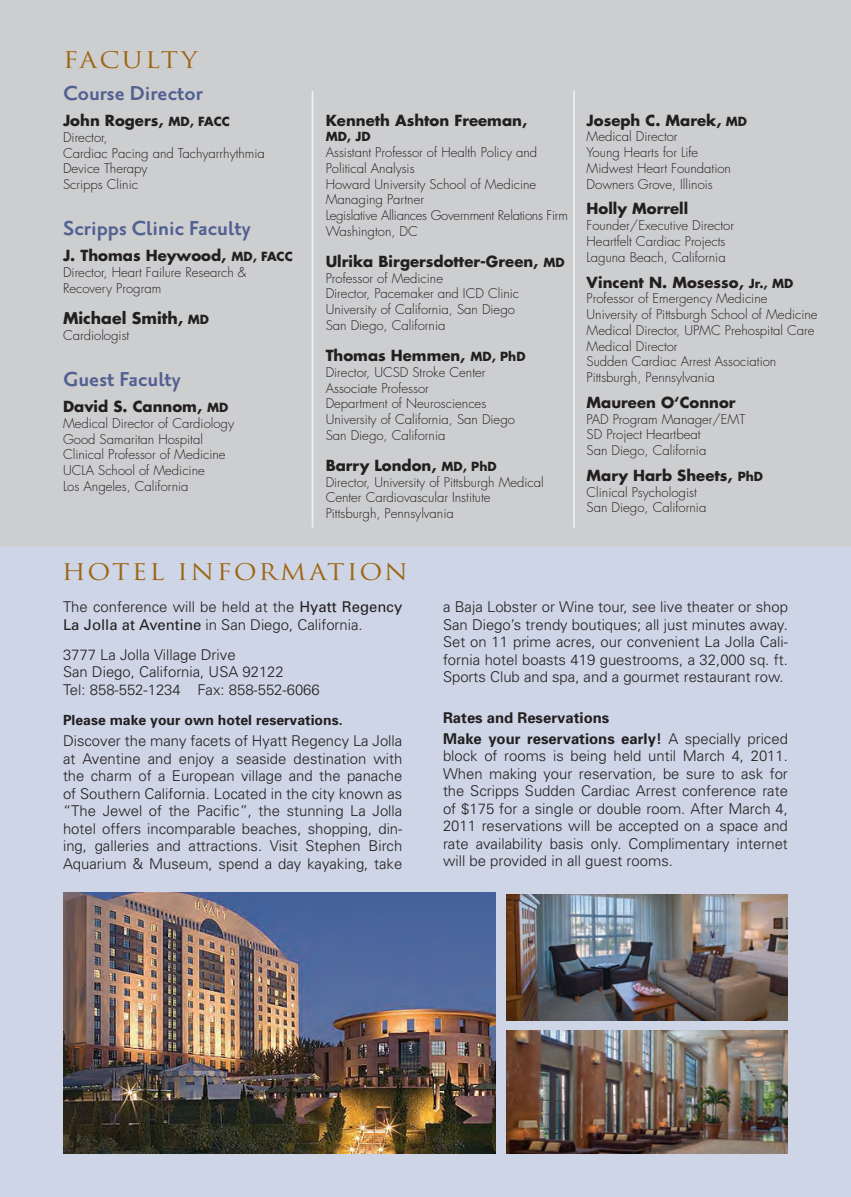
<style>
.page{position:relative;width:851px;height:1197px;background:#fff}
.page>*{position:absolute;margin:0;border:0;box-sizing:border-box;transform-origin:0 0}
.t1{font:700 24.5px "Priori San";color:#536192}
.t2{font:22.4px "Trajan Pro";letter-spacing:.09em;color:#9e6512;scale:1.12 1}
.t3{font:700 15.75px "Futura";color:#231f20}
.t4{font:300 14.88px/17.5px "Univers";color:#231f20;text-align:justify}
.t5{font:700 14.88px "Futura";color:#231f20}
.t6{font:700 14.88px/21.3px "Univers";color:#231f20}
.t7{font:700 14px "Univers";color:#231f20}
.t8{font:300 13.12px/15.8px "Futura";color:#231f20}
.t9{font:700 12.25px "Futura";color:#231f20}
.s1{font-size:12.25px}
.s2{font-weight:400}
.s3{font-weight:300}
</style>
<div class="page">
<div style="left:0;top:0;width:850px;height:556px;background:#cdced0"></div>
<div style="left:0;top:548px;width:850px;height:649px;background:#cdd5e6"></div>
<img style="left:63px;top:893px;width:432px;height:260px">
<img style="left:506px;top:894px;width:282px;height:126px">
<img style="left:506px;top:1030px;width:282px;height:123px">
<hr style="left:312px;top:91px;width:1px;height:437px;background:#fff">
<hr style="left:573px;top:91px;width:2px;height:437px;background:#fff">
<h2 class="t2" style="left:63px;top:46px;width:19px">FACU</h2>
<h2 class="t2" style="left:145px;top:46px;width:48px">LTY</h2>
<h1 class="t1" style="left:63px;top:80px;width:141px">Course Director</h1>
<p class="t5" style="left:63px;top:111px;width:168px">John Rogers, <span class="s1">MD, FACC</span></p>
<p class="t8" style="left:63px;top:130px;width:203px">Director,<br>Cardiac Pacing and Tachyarrhythmia<br>Device Therapy<br>Scripps Clinic</p>
<h1 class="t1" style="left:63px;top:216px;width:189px">Scripps Clinic Faculty</h1>
<p class="t5" style="left:63px;top:246px;width:231px">J. Thomas Heywood, <span class="s1">MD, FACC</span></p>
<p class="t8" style="left:63px;top:265px;width:185px">Director, Heart Failure Research &amp;<br>Recovery Program</p>
<p class="t3" style="left:63px;top:308px;width:148px">Michael Smith, <span class="s1">MD</span></p>
<p class="t8" style="left:63px;top:328px;width:68px">Cardiologist</p>
<h1 class="t1" style="left:63px;top:366px;width:119px">Guest Faculty</h1>
<p class="t5" style="left:63px;top:397px;width:167px">David S. Cannom, <span class="s1">MD</span></p>
<p class="t8" style="left:63px;top:416px;width:173px">Medical Director of Cardiology<br>Good Samaritan Hospital<br>Clinical Professor of Medicine<br>UCLA School of Medicine<br>Los Angeles, California</p>
<p class="t5" style="left:326px;top:110px;width:203px">Kenneth Ashton Freeman,</p>
<p class="t9" style="left:326px;top:129px;width:46px">MD, JD</p>
<p class="t8" style="left:325px;top:145px;width:244px">Assistant Professor of Health Policy and<br>Political Analysis<br>Howard University School of Medicine<br>Managing Partner<br>Legislative Alliances Government Relations Firm<br>Washington, DC</p>
<p class="t5" style="left:326px;top:251px;width:240px">Ulrika Birgersdotter-Green, <span class="s1">MD</span></p>
<p class="t8" style="left:325px;top:270px;width:195px">Professor of Medicine<br>Director, Pacemaker and ICD Clinic<br>University of California, San Diego<br>San Diego, California</p>
<p class="t5" style="left:326px;top:346px;width:201px">Thomas Hemmen, <span class="s1">MD, PhD</span></p>
<p class="t8" style="left:325px;top:365px;width:191px">Director, UCSD Stroke Center<br>Associate Professor<br>Department of Neurosciences<br>University of California, San Diego<br>San Diego, California</p>
<p class="t5" style="left:326px;top:455px;width:172px">Barry London, <span class="s1">MD, PhD</span></p>
<p class="t8" style="left:326px;top:474px;width:219px">Director, University of Pittsburgh Medical<br>Center Cardiovascular Institute<br>Pittsburgh, Pennsylvania</p>
<h2 class="t2" style="left:62px;top:558px;width:311px">HOTEL INFORMATION</h2>
<p class="t5" style="left:586px;top:110px;width:162px">Joseph C. Marek, <span class="s1">MD</span></p>
<p class="t8" style="left:586px;top:129px;width:146px">Medical Director<br>Young Hearts for Life<br>Midwest Heart Foundation<br>Downers Grove, Illinois</p>
<p class="t5" style="left:586px;top:199px;width:103px">Holly Morrell</p>
<p class="t8" style="left:586px;top:218px;width:149px">Founder/Executive Director<br>Heartfelt Cardiac Projects<br>Laguna Beach, California</p>
<p class="t5" style="left:586px;top:272px;width:208px">Vincent N. Mosesso, <span class="s1">Jr., MD</span></p>
<p class="t8" style="left:586px;top:291px;width:232px">Professor of Emergency Medicine University of Pittsburgh School of Medicine Medical Director, UPMC Prehospital Care Medical Director<br>Sudden Cardiac Arrest Association Pittsburgh, Pennsylvania</p>
<p class="t5" style="left:586px;top:392px;width:151px">Maureen O‘Connor</p>
<p class="t8" style="left:586px;top:411px;width:160px">PAD Program Manager/EMT<br>SD Project Heartbeat<br>San Diego, California</p>
<p class="t5" style="left:586px;top:465px;width:178px">Mary Harb Sheets, <span class="s1">PhD</span></p>
<p class="t8" style="left:586px;top:484px;width:121px">Clinical Psychologist<br>San Diego, California</p>
<p class="t4" style="left:63px;top:598px;width:341px">The conference will be held at the <span class="s2">Hyatt Regency<br>La Jolla at Aventine</span> in San Diego, California.</p>
<p class="t4" style="left:63px;top:645px;width:258px;text-align:left">3777 La Jolla Village Drive<br>San Diego, California, USA 92122<br>Tel: 858-552-1234 Fax: 858-552-6066</p>
<p class="t7" style="left:63px;top:711px;width:281px">Please make your own hotel reservations.</p>
<p class="t4" style="left:63px;top:732px;width:341px">Discover the many facets of Hyatt Regency La Jolla at Aventine and enjoy a seaside destination with the charm of a European village and the panache of Southern California. Located in the city known as “The Jewel of the Pacific”, the stunning La Jolla hotel offers incomparable beaches, shopping, din&shy;ing, galleries and attractions. Visit Stephen Birch Aquarium &amp; Museum, spend a day kayaking, take</p>
<p class="t4" style="left:443px;top:598px;width:346px">a Baja Lobster or Wine tour, see live theater or shop San Diego’s trendy boutiques; all just minutes away.<br>Set on 11 prime acres, our convenient La Jolla Cali&shy;fornia hotel boasts 419 guestrooms, a 32,000 sq. ft.<br>Sports Club and spa, and a gourmet restaurant row.</p>
<p class="t6" style="left:443px;top:706px;width:346px">Rates and Reservations<br>Make your reservations early! <span class="s3">A specially priced</span></p>
<p class="t4" style="left:443px;top:747px;width:346px">block of rooms is being held until March 4, 2011.<br>When making your reservation, be sure to ask for the Scripps Sudden Cardiac Arrest conference rate of $175 for a single or double room. After March 4, 2011 reservations will be accepted on a space and rate availability basis only. Complimentary internet will be provided in all guest rooms.</p>
</div>
